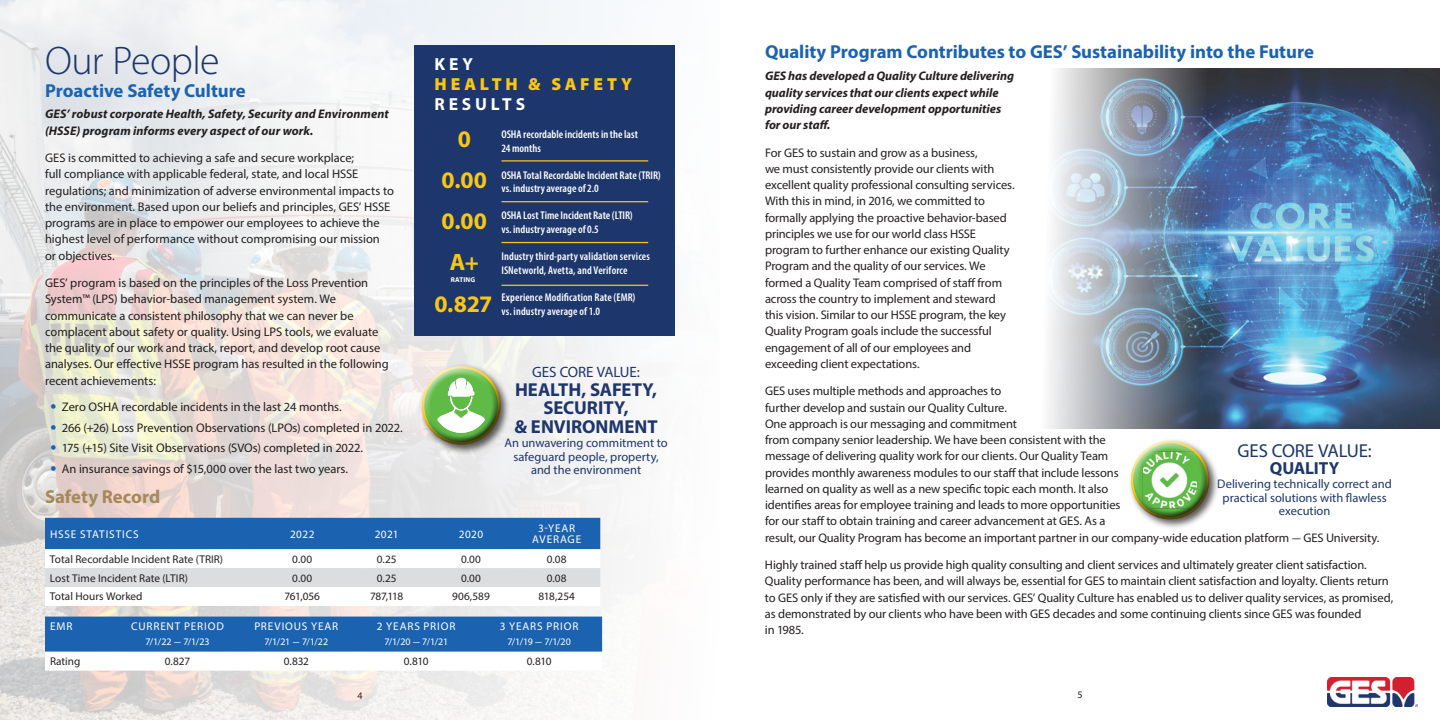
<style>
.page{position:relative;width:1440px;height:720px;background:#fff}
.page>*{position:absolute;margin:0;border:0;box-sizing:border-box;transform-origin:0 0}
.t1{font:300 40px "Myriad Pro";letter-spacing:-.015em;color:#1d366c}
.t2{font:700 23.75px "Myriad Pro";color:#fac613}
.t3{font:700 18.75px "Myriad Pro";letter-spacing:-.005em;color:#1b63b0}
.t4{font:700 18.75px/18.8px "Myriad Pro";color:#1d366c;text-align:center}
.t5{font:18.75px "Myriad Pro";letter-spacing:-.01em;color:#1d366c}
.t6{font:700 18.75px "Myriad Pro";color:#a78957}
.t7{font:900 17.5px "Myriad Pro";letter-spacing:.21em;color:#fac613}
.t8{font:700 17.5px "Myriad Pro";letter-spacing:.22em;color:#fff}
.t9{font:700 17.5px "Myriad Pro";letter-spacing:-.01em;color:#1d366c}
.t10{font:15px "Myriad Pro";letter-spacing:-.01em;color:#1d366c}
.t11{font:12.5px/16.2px "Myriad Pro";letter-spacing:-.01em;color:#231f20}
.t12{font:italic 700 12.5px/16.2px "Myriad Pro";color:#231f20}
.t13{font:12.5px/13.8px "Myriad Pro";color:#1d366c;text-align:center}
.t14{font:600 condensed 11.25px/13.8px "Myriad Pro";color:#fff}
.t15{font:11.25px "Myriad Pro";color:#231f20}
.t16{font:11.25px/11.2px "Myriad Pro";letter-spacing:.08em;color:#fff;text-align:center}
.t17{font:10px "Myriad Pro";letter-spacing:-.005em;color:#fff}
.t18{font:10px "Myriad Pro";color:#231f20}
.t19{font:700 7px "Myriad Pro";letter-spacing:.02em;color:#fff}
.s1{font-weight:700;font-size:17.5px;color:#1b63b0}
</style>
<div class="page">
<img style="left:1328px;top:677px;width:90px;height:29px">
<img style="left:1048px;top:69px;width:392px;height:360px">
<img style="left:0;top:0;width:675px;height:720px">
<svg style="left:45px;top:518px;width:555px;height:88px"></svg>
<svg style="left:45px;top:617px;width:557px;height:54px"></svg>
<div style="left:1128px;top:438px;width:92px;height:92px;background:#231f20;opacity:.75"></div>
<div style="left:1130px;top:439px;width:80px;height:62px;background:#fff;opacity:.75"></div>
<div style="left:1130px;top:453px;width:81px;height:67px;background:#231f20;opacity:.75"></div>
<div style="left:414px;top:45px;width:261px;height:290px;background:#1d366c"></div>
<hr style="left:501px;top:160px;width:147px;height:2px;background:#fac613">
<hr style="left:501px;top:201px;width:147px;height:1px;background:#fac613">
<hr style="left:501px;top:242px;width:147px;height:1px;background:#fac613">
<hr style="left:501px;top:285px;width:147px;height:1px;background:#fac613">
<div style="left:419px;top:364px;width:92px;height:91px;background:#231f20;opacity:.75"></div>
<img style="left:421px;top:365px;width:81px;height:80px">
<h1 class="t1" style="left:45px;top:37px;width:176px">Our People</h1>
<h3 class="t3" style="left:45px;top:78px;width:202px">Proactive Safety Culture</h3>
<p class="t12" style="left:45px;top:106px;width:345px">GES’ robust corporate Health, Safety, Security and Environment (HSSE) program informs every aspect of our work.</p>
<p class="t11" style="left:45px;top:150px;width:350px">GES is committed to achieving a safe and secure workplace;<br>full compliance with applicable federal, state, and local HSSE regulations; and minimization of adverse environmental impacts to the environment. Based upon our beliefs and principles, GES’ HSSE programs are in place to empower our employees to achieve the highest level of performance without compromising our mission or objectives.</p>
<p class="t11" style="left:45px;top:275px;width:345px">GES’ program is based on the principles of the Loss Prevention System™ (LPS) behavior-based management system. We communicate a consistent philosophy that we can never be complacent about safety or quality. Using LPS tools, we evaluate the quality of our work and track, report, and develop root cause analyses. Our effective HSSE program has resulted in the following recent achievements:</p>
<p class="t11" style="left:51px;top:398px;width:293px"><span class="s1">•</span> Zero OSHA recordable incidents in the last 24 months.</p>
<p class="t11" style="left:51px;top:419px;width:354px"><span class="s1">•</span> 266 (+26) Loss Prevention Observations (LPOs) completed in 2022.</p>
<p class="t11" style="left:51px;top:440px;width:314px"><span class="s1">•</span> 175 (+15) Site Visit Observations (SVOs) completed in 2022.</p>
<p class="t11" style="left:51px;top:460px;width:299px"><span class="s1">•</span> An insurance savings of $15,000 over the last two years.</p>
<h3 class="t6" style="left:45px;top:485px;width:117px">Safety Record</h3>
<p class="t16" style="left:50px;top:528px;width:90px">HSSE STATISTICS</p>
<p class="t16" style="left:290px;top:528px;width:26px">2022</p>
<p class="t16" style="left:375px;top:528px;width:25px">2021</p>
<p class="t16" style="left:459px;top:528px;width:26px">2020</p>
<p class="t16" style="left:532px;top:523px;width:50px">3-YEAR<br>AVERAGE</p>
<p class="t15" style="left:50px;top:552px;width:175px">Total Recordable Incident Rate (TRIR)</p>
<p class="t15" style="left:292px;top:552px;width:21px">0.00</p>
<p class="t15" style="left:377px;top:552px;width:21px">0.25</p>
<p class="t15" style="left:461px;top:552px;width:21px">0.00</p>
<p class="t15" style="left:547px;top:552px;width:21px">0.08</p>
<p class="t15" style="left:50px;top:571px;width:139px">Lost Time Incident Rate (LTIR)</p>
<p class="t15" style="left:292px;top:571px;width:21px">0.00</p>
<p class="t15" style="left:377px;top:571px;width:21px">0.25</p>
<p class="t15" style="left:461px;top:571px;width:21px">0.00</p>
<p class="t15" style="left:547px;top:571px;width:21px">0.08</p>
<p class="t15" style="left:50px;top:590px;width:94px">Total Hours Worked</p>
<p class="t15" style="left:285px;top:590px;width:37px">761,056</p>
<p class="t15" style="left:370px;top:590px;width:35px">787,118</p>
<p class="t15" style="left:452px;top:590px;width:39px">906,589</p>
<p class="t15" style="left:539px;top:590px;width:38px">818,254</p>
<p class="t16" style="left:50px;top:620px;width:24px">EMR</p>
<p class="t16" style="left:131px;top:620px;width:94px">CURRENT PERIOD</p>
<p class="t17" style="left:145px;top:635px;width:66px">7/1/22 – 7/1/23</p>
<h3 class="t8" style="left:435px;top:52px;width:40px">KEY</h3>
<h3 class="t7" style="left:435px;top:72px;width:199px">HEALTH &amp; SAFETY</h3>
<h3 class="t8" style="left:435px;top:92px;width:92px">RESULTS</h3>
<p class="t14" style="left:501px;top:127px;width:138px">OSHA recordable incidents in the last</p>
<h2 class="t2" style="left:458px;top:124px;width:15px">0</h2>
<p class="t14" style="left:501px;top:141px;width:41px">24 months</p>
<p class="t14" style="left:501px;top:168px;width:161px">OSHA Total Recordable Incident Rate (TRIR) vs. industry average of 2.0</p>
<h2 class="t2" style="left:442px;top:165px;width:47px">0.00</h2>
<p class="t14" style="left:442px;top:209px;width:193px;text-indent:60px">OSHA Lost Time Incident Rate (LTIR)<br><sup>0.00</sup> vs. industry average of 0.5</p>
<p class="t14" style="left:450px;top:249px;width:202px;text-indent:52px">Industry third-party validation services<br><sup>A+</sup> ISNetworld, Avetta, and Veriforce</p>
<p class="t19" style="left:451px;top:275px;width:26px">RATING</p>
<h2 class="t2" style="left:434px;top:289px;width:60px">0.827</h2>
<p class="t14" style="left:501px;top:290px;width:136px">Experience Modification Rate (EMR) vs. industry average of 1.0</p>
<p class="t10" style="left:532px;top:363px;width:109px">GES CORE VALUE:</p>
<h3 class="t4" style="left:514px;top:379px;width:145px">HEALTH, SAFETY,<br>SECURITY,<br>&amp; ENVIRONMENT</h3>
<p class="t13" style="left:505px;top:436px;width:165px">An unwavering commitment to safeguard people, property, and the environment</p>
<p class="t16" style="left:254px;top:620px;width:86px">PREVIOUS YEAR</p>
<p class="t17" style="left:264px;top:635px;width:65px">7/1/21 – 7/1/22</p>
<p class="t16" style="left:377px;top:620px;width:80px">2 YEARS PRIOR</p>
<p class="t17" style="left:384px;top:635px;width:65px">7/1/20 – 7/1/21</p>
<p class="t16" style="left:500px;top:620px;width:80px">3 YEARS PRIOR</p>
<p class="t17" style="left:507px;top:635px;width:65px">7/1/19 – 7/1/20</p>
<p class="t15" style="left:50px;top:654px;width:32px">Rating</p>
<p class="t15" style="left:165px;top:654px;width:27px">0.827</p>
<p class="t15" style="left:284px;top:654px;width:27px">0.832</p>
<p class="t15" style="left:404px;top:654px;width:26px">0.810</p>
<p class="t15" style="left:527px;top:654px;width:26px">0.810</p>
<h3 class="t3" style="left:765px;top:40px;width:551px">Quality Program Contributes to GES’ Sustainability into the Future</h3>
<p class="t12" style="left:765px;top:68px;width:250px">GES has developed a Quality Culture delivering quality services that our clients expect while providing career development opportunities for our staff.</p>
<p class="t11" style="left:765px;top:144px;width:251px">For GES to sustain and grow as a business,<br>we must consistently provide our clients with excellent quality professional consulting services.<br>With this in mind, in 2016, we committed to formally applying the proactive behavior-based principles we use for our world class HSSE program to further enhance our existing Quality Program and the quality of our services. We formed a Quality Team comprised of staff from across the country to implement and steward this vision. Similar to our HSSE program, the key Quality Program goals include the successful engagement of all of our employees and exceeding client expectations.</p>
<p class="t11" style="left:765px;top:383px;width:616px">GES uses multiple methods and approaches to<br>further develop and sustain our Quality Culture.<br>One approach is our messaging and commitment<br>from company senior leadership. We have been consistent with the<br>message of delivering quality work for our clients. Our Quality Team<br>provides monthly awareness modules to our staff that include lessons<br>learned on quality as well as a new specific topic each month. It also<br>identifies areas for employee training and leads to more opportunities<br>for our staff to obtain training and career advancement at GES. As a<br>result, our Quality Program has become an important partner in our company-wide education platform – GES University.</p>
<p class="t11" style="left:765px;top:557px;width:630px">Highly trained staff help us provide high quality consulting and client services and ultimately greater client satisfaction.<br>Quality performance has been, and will always be, essential for GES to maintain client satisfaction and loyalty. Clients return to GES only if they are satisfied with our services. GES’ Quality Culture has enabled us to deliver quality services, as promised, as demonstrated by our clients who have been with GES decades and some continuing clients since GES was founded<br>in 1985.</p>
<h3 class="t5" style="left:1237px;top:439px;width:136px">GES CORE VALUE:</h3>
<h3 class="t9" style="left:1270px;top:457px;width:71px">QUALITY</h3>
<p class="t13" style="left:1217px;top:477px;width:176px">Delivering technically correct and practical solutions with flawless execution</p>
<p class="t18" style="left:357px;top:690px;width:7px">4</p>
<p class="t18" style="left:1077px;top:689px;width:7px">5</p>
</div>
